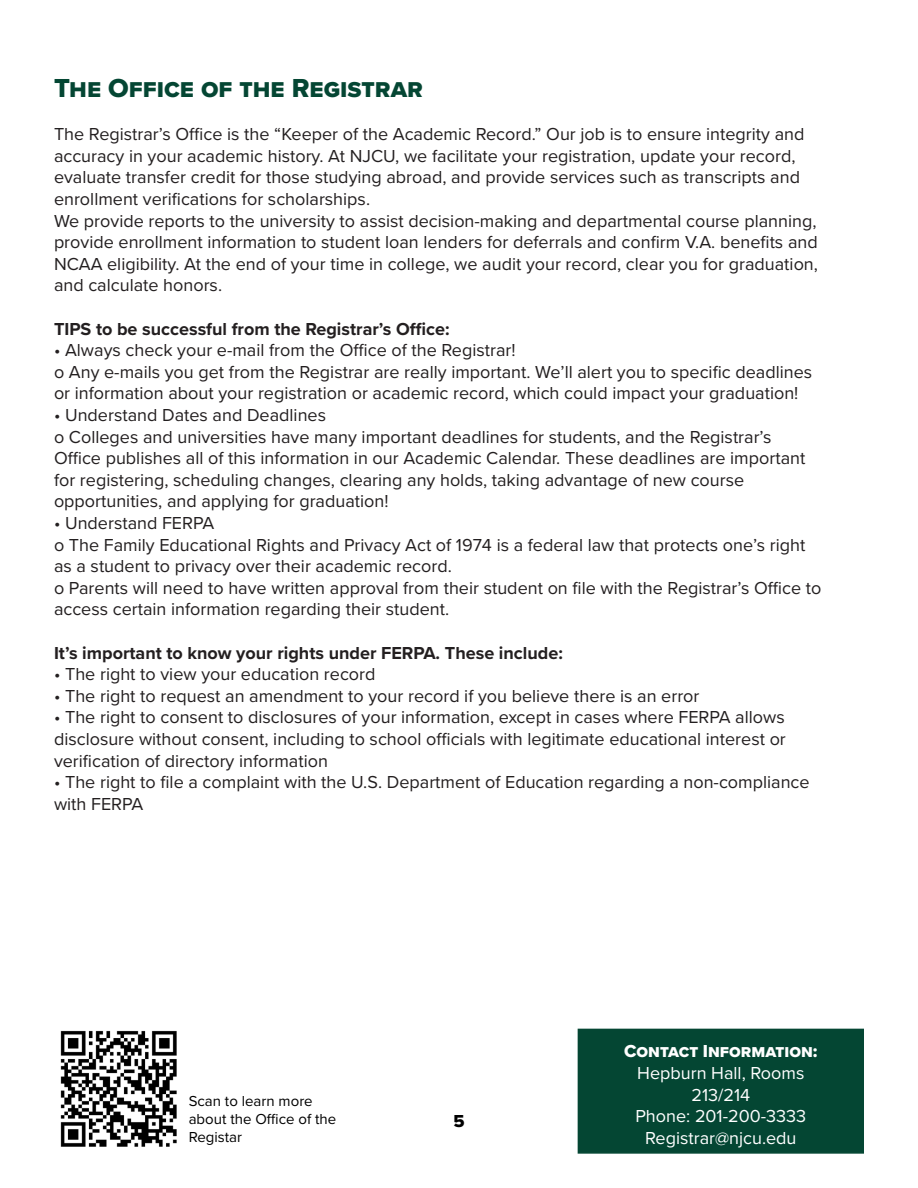
<style>
.page{position:relative;width:918px;height:1188px;background:#fff}
.page>*{position:absolute;margin:0;border:0;box-sizing:border-box;transform-origin:0 0}
.t1{font:27px "Proxima Nova Extrabld";color:#044633}
.t2{font:18px/21.6px "Proxima Nova";color:#231f20}
.t3{font:700 18px "Proxima Nova";color:#231f20}
.t4{font:18px/21.6px "Proxima Nova";color:#fff;text-align:center}
.t5{font:18px "Proxima Nova Extrabld";color:#fff}
.t6{font:18px "Proxima Nova Extrabld";color:#000}
.t7{font:15px/18px "Proxima Nova";color:#000}
</style>
<div class="page">
<div style="left:578px;top:1029px;width:286px;height:125px;background:#044633;border:2px solid #044633"></div>
<img style="left:60px;top:1030px;width:117px;height:117px">
<p class="t1" style="left:54px;top:68px;width:371px">The Office of the Registrar</p>
<p class="t2" style="left:54px;top:123px;width:752px">The Registrar’s Office is the “Keeper of the Academic Record.” Our job is to ensure integrity and accuracy in your academic history. At NJCU, we facilitate your registration, update your record, evaluate transfer credit for those studying abroad, and provide services such as transcripts and enrollment verifications for scholarships.</p>
<p class="t2" style="left:54px;top:209px;width:766px;text-align:justify">We provide reports to the university to assist decision-making and departmental course planning, provide enrollment information to student loan lenders for deferrals and confirm V.A. benefits and NCAA eligibility. At the end of your time in college, we audit your record, clear you for graduation, and calculate honors.</p>
<p class="t3" style="left:54px;top:315px;width:397px">TIPS to be successful from the Registrar’s Office:</p>
<p class="t2" style="left:54px;top:339px;width:463px">• Always check your e-mail from the Office of the Registrar!</p>
<p class="t2" style="left:54px;top:360px;width:760px">o Any e-mails you get from the Registrar are really important. We’ll alert you to specific deadlines or information about your registration or academic record, which could impact your graduation!</p>
<p class="t2" style="left:54px;top:403px;width:274px">• Understand Dates and Deadlines</p>
<p class="t2" style="left:54px;top:425px;width:753px">o Colleges and universities have many important deadlines for students, and the Registrar’s Office publishes all of this information in our Academic Calendar. These deadlines are important for registering, scheduling changes, clearing any holds, taking advantage of new course opportunities, and applying for graduation!</p>
<p class="t2" style="left:54px;top:511px;width:162px">• Understand FERPA</p>
<p class="t2" style="left:54px;top:533px;width:753px">o The Family Educational Rights and Privacy Act of 1974 is a federal law that protects one’s right as a student to privacy over their academic record.</p>
<p class="t2" style="left:54px;top:576px;width:769px">o Parents will need to have written approval from their student on file with the Registrar’s Office to access certain information regarding their student.</p>
<p class="t3" style="left:54px;top:639px;width:510px">It’s important to know your rights under FERPA. These include:</p>
<p class="t2" style="left:54px;top:663px;width:323px">• The right to view your education record</p>
<p class="t2" style="left:54px;top:684px;width:647px">• The right to request an amendment to your record if you believe there is an error</p>
<p class="t2" style="left:54px;top:706px;width:733px;text-align:justify">• The right to consent to disclosures of your information, except in cases where FERPA allows disclosure without consent, including to school officials with legitimate educational interest or verification of directory information</p>
<p class="t2" style="left:54px;top:771px;width:757px">• The right to file a complaint with the U.S. Department of Education regarding a non-compliance with FERPA</p>
<p class="t7" style="left:189px;top:1092px;width:149px">Scan to learn more about the Office of the<br>Registar</p>
<p class="t6" style="left:453px;top:1107px;width:13px">5</p>
<p class="t5" style="left:624px;top:1038px;width:195px">Contact Information:</p>
<p class="t4" style="left:637px;top:1061px;width:169px">Hepburn Hall, Rooms<br>213/214</p>
<p class="t4" style="left:635px;top:1105px;width:172px">Phone: 201-200-3333</p>
<p class="t4" style="left:645px;top:1126px;width:153px">Registrar@njcu.edu</p>
</div>
